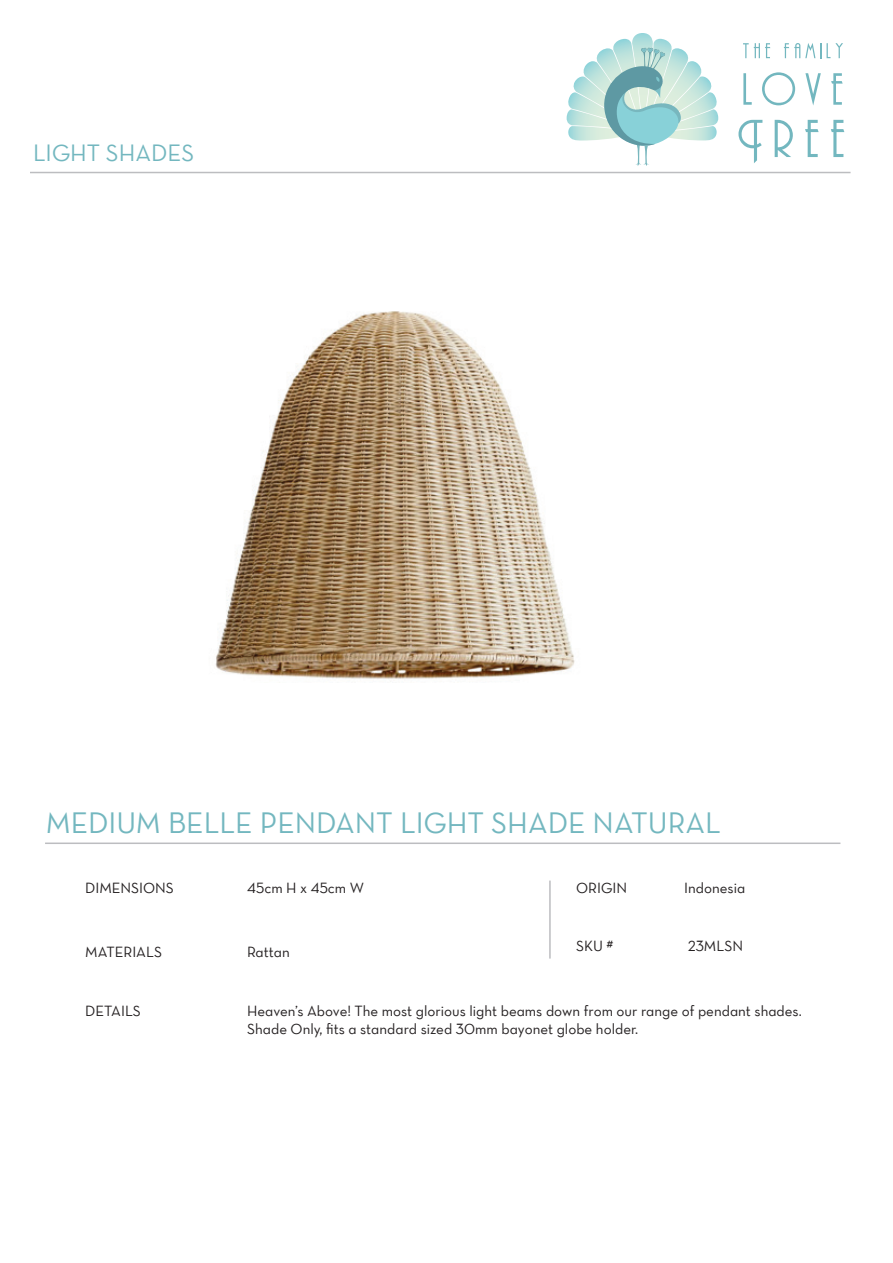
<style>
.page{position:relative;width:893px;height:1263px;background:#fff}
.page>*{position:absolute;margin:0;border:0;box-sizing:border-box;transform-origin:0 0}
.t1{font:30px "Neutra Text Book Alt";color:#73b7bf}
.t2{font:24px "Neutra Text Book Alt";color:#73b7bf}
.t3{font:15px/18px "Neutra Text Book Alt";color:#231f20}
</style>
<div class="page">
<hr style="left:30px;top:172px;width:820px;height:1px;background:#bcbdc0">
<hr style="left:45px;top:842px;width:795px;height:2px;background:#bcbdc0">
<svg style="left:743px;top:43px;width:27px;height:15px"></svg>
<svg style="left:784px;top:43px;width:59px;height:15px"></svg>
<svg style="left:743px;top:73px;width:9px;height:32px"></svg>
<svg style="left:762px;top:72px;width:33px;height:33px"></svg>
<svg style="left:805px;top:73px;width:16px;height:32px"></svg>
<svg style="left:831px;top:73px;width:12px;height:32px"></svg>
<svg style="left:738px;top:120px;width:24px;height:43px"></svg>
<svg style="left:775px;top:120px;width:18px;height:37px"></svg>
<svg style="left:805px;top:120px;width:14px;height:37px"></svg>
<svg style="left:831px;top:120px;width:13px;height:37px"></svg>
<svg style="left:566px;top:33px;width:152px;height:133px"></svg>
<hr style="left:549px;top:880px;width:2px;height:78px;background:#bcbdc0">
<img style="left:215px;top:311px;width:360px;height:371px">
<h2 class="t2" style="left:33px;top:138px;width:163px">LIGHT SHADES</h2>
<h1 class="t1" style="left:46px;top:804px;width:677px">MEDIUM BELLE PENDANT LIGHT SHADE NATURAL</h1>
<p class="t3" style="left:85px;top:879px;width:90px">DIMENSIONS</p>
<p class="t3" style="left:247px;top:879px;width:119px">45cm H x 45cm W</p>
<p class="t3" style="left:85px;top:942px;width:78px">MATERIALS</p>
<p class="t3" style="left:247px;top:942px;width:44px">Rattan</p>
<p class="t3" style="left:576px;top:879px;width:53px">ORIGIN</p>
<p class="t3" style="left:684px;top:879px;width:63px">Indonesia</p>
<p class="t3" style="left:576px;top:937px;width:39px">SKU #</p>
<p class="t3" style="left:688px;top:937px;width:57px">23MLSN</p>
<p class="t3" style="left:85px;top:1001px;width:57px">DETAILS</p>
<p class="t3" style="left:247px;top:1001px;width:556px">Heaven’s Above! The most glorious light beams down from our range of pendant shades.<br>Shade Only, fits a standard sized 30mm bayonet globe holder.</p>
</div>
